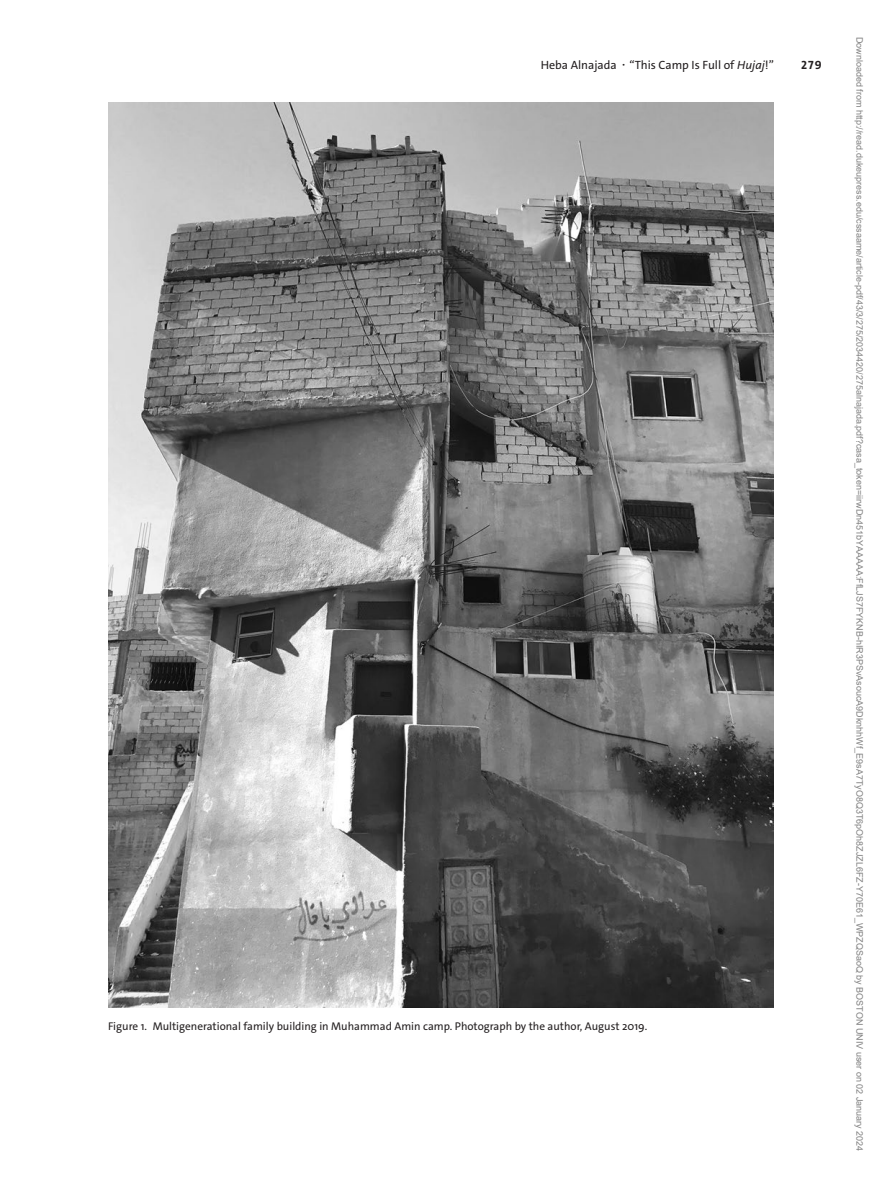
<style>
.page{position:relative;width:891px;height:1188px;background:#fff}
.page>*{position:absolute;margin:0;border:0;box-sizing:border-box;transform-origin:0 0}
.t1{font:12px "The Sans C4 s";color:#231f20}
.t2{font:700 12px "The Sans C4 s";color:#231f20}
.t3{font:11.25px "The Sans C4 s";color:#231f20}
.t4{font:9px "Arial";color:#808080}
.s1{font-size:7.5px}
.s2{font-style:italic}
</style>
<div class="page">
<img style="left:108px;top:102px;width:666px;height:906px">
<h1 class="t1" style="left:541px;top:57px;width:235px">Heba Alnajada <span class="s1">•</span> “This Camp Is Full of <span class="s2">Hujaj</span>!”</h1>
<h1 class="t2" style="left:801px;top:57px;width:22px">279</h1>
<p class="t3" style="left:108px;top:1019px;width:541px">Figure 1. Multigenerational family building in Muhammad Amin camp. Photograph by the author, August 2019.</p>
<p class="t4" style="left:863px;top:37px;width:1116px;rotate:90deg">Downloaded from http://read.dukeupress.edu/cssaame/article-pdf/43/3/275/2034420/275alnajada.pdf?casa_token=iirwDn451bYAAAAA:FfLJS7FYKNB-hIR3PSvAsoucA9DknhhWf_E9sA7TyO8Q3T6pOh8ZJZL6FZ-Y70E61_WPZQSaoQ by BOSTON UNIV user on 02 January 2024</p>
</div>
